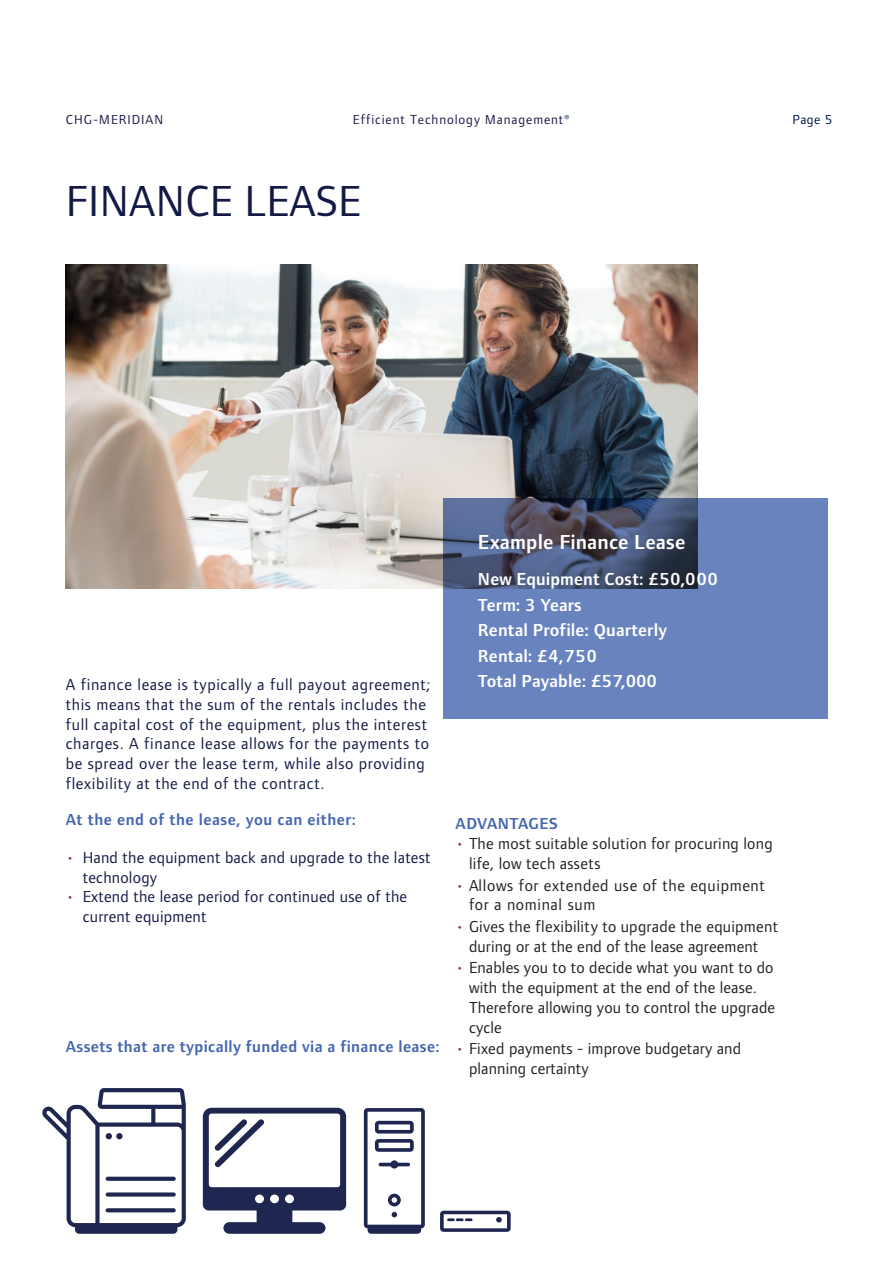
<style>
.page{position:relative;width:893px;height:1263px;background:#fff}
.page>*{position:absolute;margin:0;border:0;box-sizing:border-box;transform-origin:0 0}
.t1{font:45px "Foundry Form Sans OT2";letter-spacing:.005em;color:#121945}
.t2{font:600 21px "Foundry Form Sans OT2";letter-spacing:.01em;color:#fff}
.t3{font:600 18px/25.5px "Foundry Form Sans OT2";letter-spacing:.01em;color:#fff}
.t4{font:16.5px/19.8px "Foundry Form Sans OT2";letter-spacing:.01em;color:#231f20}
.t5{font:16.5px/19.8px "Foundry Form Sans OT2";letter-spacing:.04em;color:#121945}
.t6{font:16.5px/19.8px "Foundry Form Sans OT2";letter-spacing:.015em;color:#121945}
.t7{font:16.5px/19.8px "Foundry Form Sans OT2";letter-spacing:.04em;color:#231f20}
.t8{font:600 16.5px "Foundry Form Sans OT2";letter-spacing:.02em;color:#4365b0}
.t9{font:600 16.5px "Foundry Form Sans OT2";letter-spacing:.03em;color:#4465af}
.t10{font:13.5px "Foundry Form Sans OT2";letter-spacing:.07em;color:#171949}
.t11{font:13.5px "Foundry Form Sans OT2";color:#001649}
.s1{color:#00174a}
.s2{color:#a82426}
</style>
<div class="page">
<img style="left:66px;top:265px;width:631px;height:324px">
<svg style="left:443px;top:498px;width:385px;height:220px;background:#586d9e"></svg>
<svg style="left:455px;top:505px;width:371px;height:211px;background:#5f75a9"></svg>
<svg style="left:440px;top:1211px;width:71px;height:21px"></svg>
<svg style="left:203px;top:1108px;width:143px;height:126px"></svg>
<svg style="left:364px;top:1108px;width:61px;height:126px"></svg>
<svg style="left:42px;top:1088px;width:144px;height:146px"></svg>
<svg style="left:106px;top:1177px;width:70px;height:4px"></svg>
<svg style="left:106px;top:1192px;width:70px;height:4px"></svg>
<svg style="left:106px;top:1208px;width:70px;height:4px"></svg>
<p class="t10" style="left:66px;top:110px;width:99px">CHG-MERIDIAN</p>
<p class="t10" style="left:353px;top:113px;width:218px">Efficient Technology Management<span class="s1">®</span></p>
<p class="t11" style="left:792px;top:110px;width:41px">Page 5</p>
<h1 class="t1" style="left:66px;top:178px;width:297px">FINANCE LEASE</h1>
<p class="t5" style="left:66px;top:675px;width:366px">A finance lease is typically a full payout agreement; this means that the sum of the rentals includes the full capital cost of the equipment, plus the interest charges. A finance lease allows for the payments to be spread over the lease term, while also providing flexibility at the end of the contract.</p>
<p class="t9" style="left:66px;top:807px;width:292px">At the end of the lease, you can either:</p>
<p class="t6" style="left:83px;top:848px;width:349px;text-indent:-17px"><span class="s2">•</span> Hand the equipment back and upgrade to the latest technology</p>
<p class="t6" style="left:83px;top:887px;width:326px;text-indent:-17px"><span class="s2">•</span> Extend the lease period for continued use of the current equipment</p>
<p class="t8" style="left:66px;top:1038px;width:375px">Assets that are typically funded via a finance lease:</p>
<p class="t2" style="left:478px;top:527px;width:209px">Example Finance Lease</p>
<p class="t3" style="left:478px;top:567px;width:241px">New Equipment Cost: £50,000<br>Term: 3 Years<br>Rental Profile: Quarterly<br>Rental: £4,750<br>Total Payable: £57,000</p>
<p class="t9" style="left:455px;top:812px;width:104px">ADVANTAGES</p>
<p class="t4" style="left:469px;top:833px;width:305px;text-indent:-13px"><span class="s2">•</span> The most suitable solution for procuring long life, low tech assets</p>
<p class="t7" style="left:469px;top:876px;width:297px;text-indent:-13px"><span class="s2">•</span> Allows for extended use of the equipment for a nominal sum</p>
<p class="t4" style="left:455px;top:915px;width:324px;text-align:center"><span class="s2">•</span> Gives the flexibility to upgrade the equipment during or at the end of the lease agreement</p>
<p class="t4" style="left:469px;top:958px;width:308px;text-indent:-13px"><span class="s2">•</span> Enables you to to decide what you want to do with the equipment at the end of the lease.<br>Therefore allowing you to control the upgrade cycle</p>
<p class="t4" style="left:469px;top:1038px;width:274px;text-indent:-13px"><span class="s2">•</span> Fixed payments - improve budgetary and planning certainty</p>
</div>
